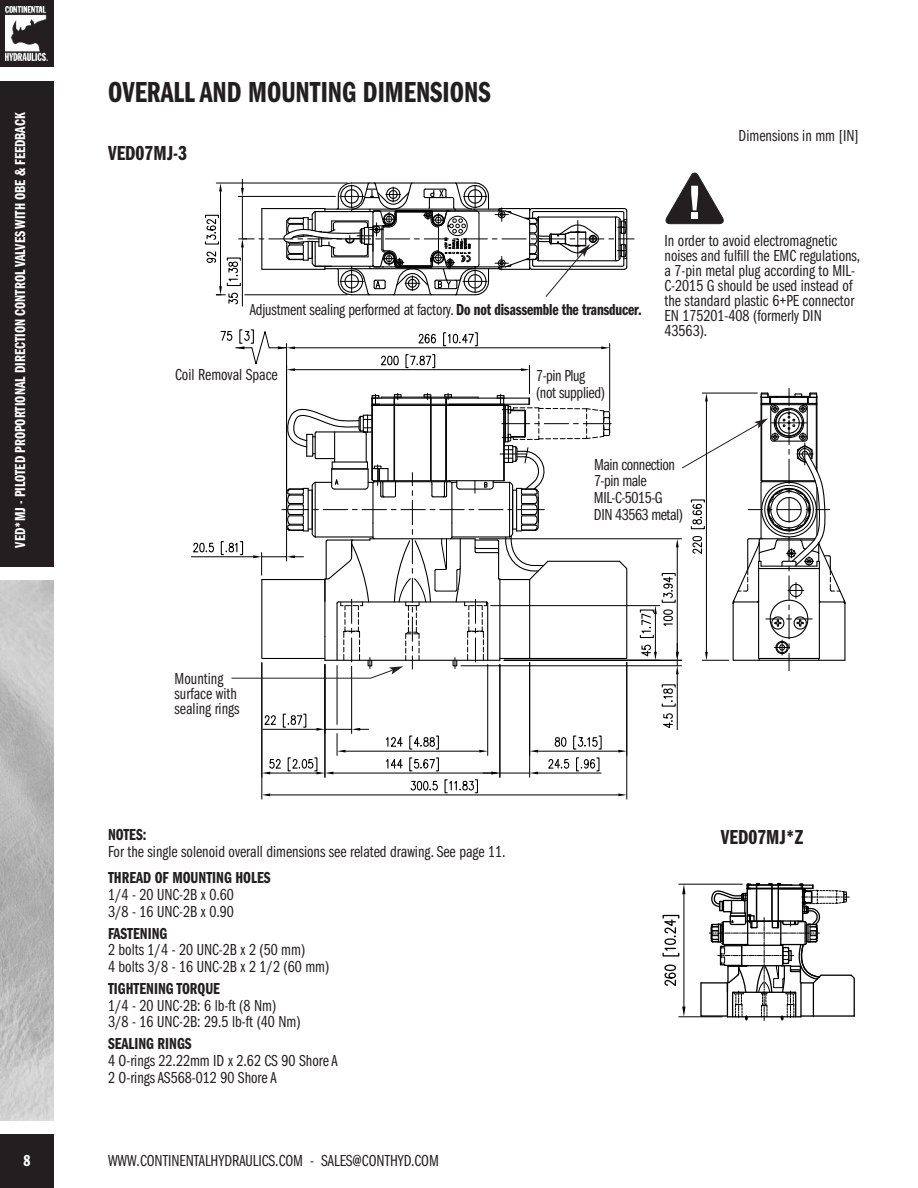
<style>
.page{position:relative;width:918px;height:1188px;background:#fff}
.page>*{position:absolute;margin:0;border:0;box-sizing:border-box;transform-origin:0 0}
.t1{font:30px "ITC Franklin Gothic Std Dm Cp";color:#231f20}
.t2{font:21px "ITC Franklin Gothic Std Dm Cp";color:#231f20}
.t3{font:16.5px/15px "ITC Franklin Gothic Std Bk Cp";color:#231f20}
.t4{font:16.5px "ITC Franklin Gothic Std Dm Cp";color:#231f20}
.t5{font:16.5px/16.8px "ITC Franklin Gothic Std Bk Cp";letter-spacing:-.025em;color:#231f20}
.t6{font:16.5px/16.8px "ITC Franklin Gothic Std Bk Cp";letter-spacing:-.02em;color:#231f20}
.t7{font:16.5px "ITC Franklin Gothic Std Dm Cp";color:#fff}
.t8{font:15px "ITC Franklin Gothic Std Dm Cp";color:#fff}
.s1{font-family:"ITC Franklin Gothic Std Dm Cp"}
</style>
<div class="page">
<div style="left:0;top:81px;width:54px;height:486px;background:#231f20"></div>
<img style="left:0;top:580px;width:54px;height:540px">
<div style="left:0;top:1134px;width:54px;height:54px;background:#231f20"></div>
<div style="left:0;top:0;width:54px;height:68px;background:#231f20"></div>
<img style="left:6px;top:7px;width:41px;height:53px">
<svg style="left:700px;top:883px;width:154px;height:137px"></svg>
<hr style="left:679px;top:1016px;width:43px;height:1px;background:#000">
<hr style="left:679px;top:884px;width:63px;height:1px;background:#000">
<hr style="left:684px;top:894px;width:1px;height:113px;background:#000">
<svg style="left:682px;top:1007px;width:4px;height:10px"></svg>
<svg style="left:682px;top:884px;width:4px;height:10px"></svg>
<svg style="left:664px;top:964px;width:12px;height:22px"></svg>
<svg style="left:664px;top:919px;width:12px;height:32px"></svg>
<div style="left:663px;top:915px;width:16px;height:4px;border:1px solid #000"></div>
<hr style="left:337px;top:666px;width:1px;height:58px;background:#000">
<hr style="left:530px;top:658px;width:96px;height:1px;background:#000">
<hr style="left:548px;top:561px;width:71px;height:1px;background:#000">
<svg style="left:618px;top:560px;width:10px;height:99px"></svg>
<hr style="left:351px;top:666px;width:1px;height:68px;background:#000">
<hr style="left:487px;top:665px;width:1px;height:90px;background:#000">
<hr style="left:346px;top:751px;width:133px;height:1px;background:#000">
<svg style="left:479px;top:750px;width:9px;height:3px"></svg>
<svg style="left:386px;top:737px;width:17px;height:10px"></svg>
<svg style="left:414px;top:737px;width:21px;height:10px"></svg>
<div style="left:436px;top:736px;width:3px;height:14px;border:1px solid #000"></div>
<hr style="left:538px;top:751px;width:80px;height:1px;background:#000">
<svg style="left:530px;top:750px;width:8px;height:3px"></svg>
<svg style="left:618px;top:750px;width:9px;height:3px"></svg>
<svg style="left:554px;top:737px;width:13px;height:10px"></svg>
<div style="left:573px;top:736px;width:3px;height:14px;border:1px solid #000"></div>
<svg style="left:577px;top:735px;width:22px;height:12px"></svg>
<hr style="left:529px;top:662px;width:1px;height:115px;background:#000">
<hr style="left:538px;top:773px;width:63px;height:1px;background:#000">
<hr style="left:500px;top:773px;width:30px;height:1px;background:#000">
<svg style="left:530px;top:772px;width:8px;height:2px"></svg>
<svg style="left:548px;top:759px;width:22px;height:10px"></svg>
<div style="left:576px;top:757px;width:3px;height:14px;border:1px solid #000"></div>
<svg style="left:581px;top:759px;width:15px;height:10px"></svg>
<hr style="left:325px;top:665px;width:1px;height:112px;background:#000">
<hr style="left:500px;top:665px;width:1px;height:112px;background:#000">
<hr style="left:333px;top:773px;width:158px;height:1px;background:#000">
<svg style="left:263px;top:714px;width:106px;height:60px"></svg>
<svg style="left:483px;top:772px;width:17px;height:2px"></svg>
<svg style="left:386px;top:759px;width:17px;height:10px"></svg>
<svg style="left:414px;top:758px;width:22px;height:13px"></svg>
<div style="left:436px;top:757px;width:3px;height:14px;border:1px solid #000"></div>
<hr style="left:262px;top:663px;width:1px;height:136px;background:#000">
<hr style="left:627px;top:662px;width:1px;height:137px;background:#000">
<hr style="left:270px;top:795px;width:348px;height:1px;background:#000">
<svg style="left:262px;top:793px;width:8px;height:3px"></svg>
<svg style="left:618px;top:793px;width:9px;height:3px"></svg>
<svg style="left:410px;top:780px;width:28px;height:11px"></svg>
<svg style="left:449px;top:779px;width:26px;height:12px"></svg>
<div style="left:475px;top:779px;width:3px;height:14px;border:1px solid #000"></div>
<hr style="left:491px;top:605px;width:169px;height:1px;background:#000">
<hr style="left:479px;top:539px;width:203px;height:1px;background:#000">
<hr style="left:504px;top:660px;width:178px;height:1px;background:#000">
<hr style="left:461px;top:666px;width:221px;height:1px;background:#000">
<hr style="left:677px;top:674px;width:1px;height:56px;background:#000">
<svg style="left:663px;top:713px;width:10px;height:15px"></svg>
<svg style="left:663px;top:688px;width:10px;height:14px"></svg>
<hr style="left:242px;top:247px;width:1px;height:59px;background:#000">
<div style="left:205px;top:241px;width:14px;height:4px;border:1px solid #000"></div>
<div style="left:205px;top:215px;width:14px;height:3px;border:1px solid #000"></div>
<svg style="left:666px;top:173px;width:57px;height:51px"></svg>
<svg style="left:191px;top:329px;width:420px;height:350px"></svg>
<svg style="left:206px;top:179px;width:428px;height:126px"></svg>
<svg style="left:639px;top:388px;width:207px;height:286px"></svg>
<p class="t8" style="left:15px;top:548px;width:437px;rotate:-90deg">VED*MJ - PILOTED PROPORTIONAL DIRECTION CONTROL VALVES WITH OBE &amp; FEEDBACK</p>
<h1 class="t1" style="left:108px;top:82px;width:384px">OVERALL AND MOUNTING DIMENSIONS</h1>
<p class="t2" style="left:108px;top:146px;width:81px">VED07MJ-3</p>
<p class="t3" style="left:739px;top:129px;width:122px">Dimensions in mm [IN]</p>
<p class="t3" style="left:250px;top:303px;width:394px">Adjustment sealing performed at factory. <span class="s1">Do not disassemble the transducer.</span></p>
<p class="t3" style="left:175px;top:368px;width:104px">Coil Removal Space</p>
<p class="t6" style="left:536px;top:368px;width:70px">7-pin Plug (not supplied)</p>
<p class="t3" style="left:665px;top:234px;width:197px">In order to avoid electromagnetic noises and fulfill the EMC regulations, a 7-pin metal plug according to MIL-<br>C-2015 G should be used instead of the standard plastic 6+PE connector<br>EN 175201-408 (formerly DIN<br>43563).</p>
<p class="t3" style="left:175px;top:672px;width:66px">Mounting surface with sealing rings</p>
<p class="t5" style="left:594px;top:457px;width:91px">Main connection<br>7-pin male<br>MIL-C-5015-G<br>DIN 43563 metal)</p>
<p class="t4" style="left:108px;top:829px;width:40px">NOTES:</p>
<p class="t2" style="left:721px;top:830px;width:84px">VED07MJ*Z</p>
<p class="t3" style="left:108px;top:846px;width:399px">For the single solenoid overall dimensions see related drawing. See page 11.</p>
<p class="t4" style="left:108px;top:872px;width:164px">THREAD OF MOUNTING HOLES</p>
<p class="t3" style="left:108px;top:888px;width:127px;line-height:16.8px">1/4 - 20 UNC-2B x 0.60<br>3/8 - 16 UNC-2B x 0.90</p>
<p class="t4" style="left:108px;top:928px;width:61px">FASTENING</p>
<p class="t3" style="left:108px;top:943px;width:223px;line-height:16.8px">2 bolts 1/4 - 20 UNC-2B x 2 (50 mm)<br>4 bolts 3/8 - 16 UNC-2B x 2 1/2 (60 mm)</p>
<p class="t4" style="left:108px;top:983px;width:114px">TIGHTENING TORQUE</p>
<p class="t3" style="left:108px;top:998px;width:194px;line-height:16.8px">1/4 - 20 UNC-2B: 6 lb-ft (8 Nm)<br>3/8 - 16 UNC-2B: 29.5 lb-ft (40 Nm)</p>
<p class="t4" style="left:108px;top:1038px;width:85px">SEALING RINGS</p>
<p class="t3" style="left:108px;top:1053px;width:231px;line-height:16.8px">4 O-rings 22.22mm ID x 2.62 CS 90 Shore A<br>2 O-rings AS568-012 90 Shore A</p>
<p class="t7" style="left:23px;top:1155px;width:9px">8</p>
<p class="t3" style="left:108px;top:1155px;width:332px">WWW.CONTINENTALHYDRAULICS.COM - SALES@CONTHYD.COM</p>
</div>
